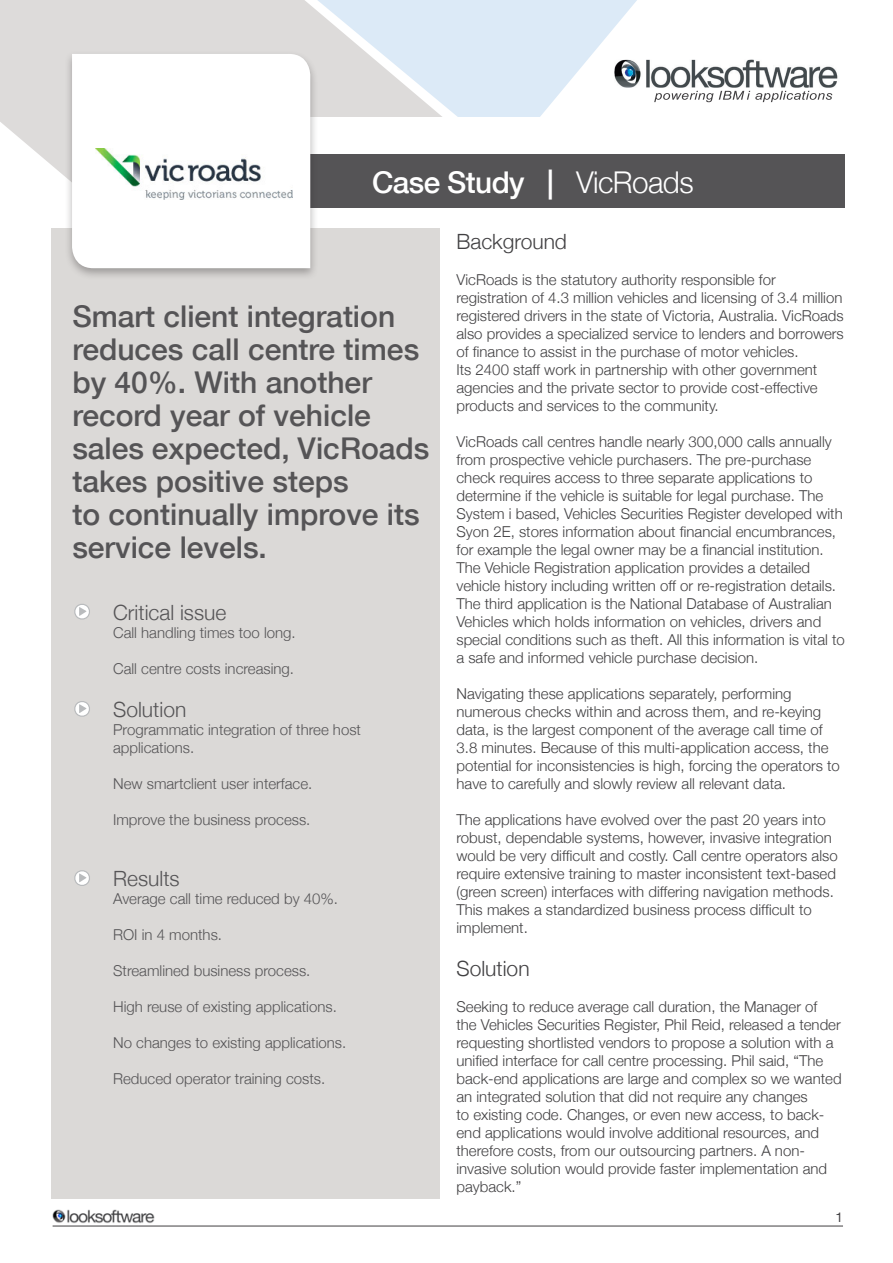
<style>
.page{position:relative;width:893px;height:1263px;background:#fff}
.page>*{position:absolute;margin:0;border:0;box-sizing:border-box;transform-origin:0 0}
.t1{font:500 30px/33px "Helvetica Neue";color:#555456}
.t2{font:500 30px "Helvetica Neue";letter-spacing:-.02em;color:#fff}
.Copy{font:300 21px "Helvetica Neue";color:#555456}
.Copy-2{font:300 21px "Helvetica Neue";color:#414042}
.Copy-3{font:300 15px/18px "Helvetica Neue";color:#414042}
.Copy-4{font:300 15px/18px "Helvetica Neue";color:#555456}
.t3{font:13.5px "Helvetica Neue";color:#414042}
.s1{font-weight:300}
</style>
<div class="page">
<img style="left:53px;top:1210px;width:102px;height:13px">
<hr style="left:53px;top:1226px;width:790px;height:1px;background:#414042">
<svg style="left:449px;top:0;width:188px;height:117px;fill:#dceaf7"></svg>
<svg style="left:0;top:0;width:449px;height:343px;fill:#dddbda"></svg>
<div style="left:244px;top:117px;width:647px;height:159px;background:#fff"></div>
<div style="left:51px;top:228px;width:388px;height:971px;background:#dbd9d7"></div>
<svg style="left:654px;top:91px;width:59px;height:11px"></svg>
<svg style="left:719px;top:91px;width:113px;height:11px"></svg>
<img style="left:614px;top:60px;width:224px;height:28px">
<svg style="left:625px;top:69px;width:8px;height:10px"></svg>
<svg style="left:74px;top:604px;width:16px;height:16px"></svg>
<svg style="left:74px;top:701px;width:16px;height:16px"></svg>
<svg style="left:74px;top:870px;width:16px;height:16px"></svg>
<div style="left:291px;top:155px;width:554px;height:53px;background:#555456"></div>
<div style="left:64px;top:50px;width:255px;height:230px;background:#231f20;opacity:.34"></div>
<svg style="left:72px;top:54px;width:238px;height:214px"></svg>
<img style="left:96px;top:148px;width:196px;height:52px">
<p class="t2" style="left:372px;top:158px;width:323px">Case Study | <span class="s1">VicRoads</span></p>
<p class="t1" style="left:72px;top:299px;width:359px">Smart client integration reduces call centre times by 40%. With another record year of vehicle sales expected, VicRoads takes positive steps<br>to continually improve its service levels.</p>
<p class="Copy" style="left:113px;top:595px;width:115px">Critical issue</p>
<p class="Copy-4" style="left:113px;top:622px;width:184px">Call handling times too long.</p>
<p class="Copy-4" style="left:113px;top:658px;width:182px">Call centre costs increasing.</p>
<p class="Copy" style="left:113px;top:692px;width:75px">Solution</p>
<p class="Copy-4" style="left:113px;top:720px;width:249px">Programmatic integration of three host applications.</p>
<p class="Copy-4" style="left:113px;top:774px;width:201px">New smartclient user interface.</p>
<p class="Copy-4" style="left:113px;top:810px;width:199px">Improve the business process.</p>
<p class="Copy" style="left:113px;top:862px;width:68px">Results</p>
<p class="Copy-4" style="left:113px;top:889px;width:226px">Average call time reduced by 40%.</p>
<p class="Copy-4" style="left:113px;top:925px;width:110px">ROI in 4 months.</p>
<p class="Copy-4" style="left:113px;top:961px;width:199px">Streamlined business process.</p>
<p class="Copy-4" style="left:113px;top:997px;width:225px">High reuse of existing applications.</p>
<p class="Copy-4" style="left:113px;top:1033px;width:235px">No changes to existing applications.</p>
<p class="Copy-4" style="left:113px;top:1069px;width:214px">Reduced operator training costs.</p>
<p class="Copy-2" style="left:456px;top:224px;width:112px">Background</p>
<p class="Copy-3" style="left:456px;top:269px;width:389px">VicRoads is the statutory authority responsible for registration of 4.3 million vehicles and licensing of 3.4 million registered drivers in the state of Victoria, Australia. VicRoads also provides a specialized service to lenders and borrowers of finance to assist in the purchase of motor vehicles.<br>Its 2400 staff work in partnership with other government agencies and the private sector to provide cost-effective products and services to the community.</p>
<p class="Copy-3" style="left:456px;top:431px;width:390px">VicRoads call centres handle nearly 300,000 calls annually from prospective vehicle purchasers. The pre-purchase check requires access to three separate applications to determine if the vehicle is suitable for legal purchase. The System i based, Vehicles Securities Register developed with Syon 2E, stores information about financial encumbrances, for example the legal owner may be a financial institution.<br>The Vehicle Registration application provides a detailed vehicle history including written off or re-registration details.<br>The third application is the National Database of Australian Vehicles which holds information on vehicles, drivers and special conditions such as theft. All this information is vital to a safe and informed vehicle purchase decision.</p>
<p class="Copy-3" style="left:456px;top:683px;width:385px">Navigating these applications separately, performing numerous checks within and across them, and re-keying data, is the largest component of the average call time of 3.8 minutes. Because of this multi-application access, the potential for inconsistencies is high, forcing the operators to have to carefully and slowly review all relevant data.</p>
<p class="Copy-3" style="left:456px;top:809px;width:383px">The applications have evolved over the past 20 years into robust, dependable systems, however, invasive integration would be very difficult and costly. Call centre operators also require extensive training to master inconsistent text-based (green screen) interfaces with differing navigation methods.<br>This makes a standardized business process difficult to implement.</p>
<p class="Copy-2" style="left:456px;top:951px;width:75px">Solution</p>
<p class="Copy-3" style="left:456px;top:997px;width:387px">Seeking to reduce average call duration, the Manager of<br>the Vehicles Securities Register, Phil Reid, released a tender requesting shortlisted vendors to propose a solution with a unified interface for call centre processing. Phil said, “The back-end applications are large and complex so we wanted an integrated solution that did not require any changes<br>to existing code. Changes, or even new access, to back&shy;end applications would involve additional resources, and therefore costs, from our outsourcing partners. A non&shy;invasive solution would provide faster implementation and payback.”</p>
<p class="t3" style="left:835px;top:1206px;width:9px">1</p>
</div>
